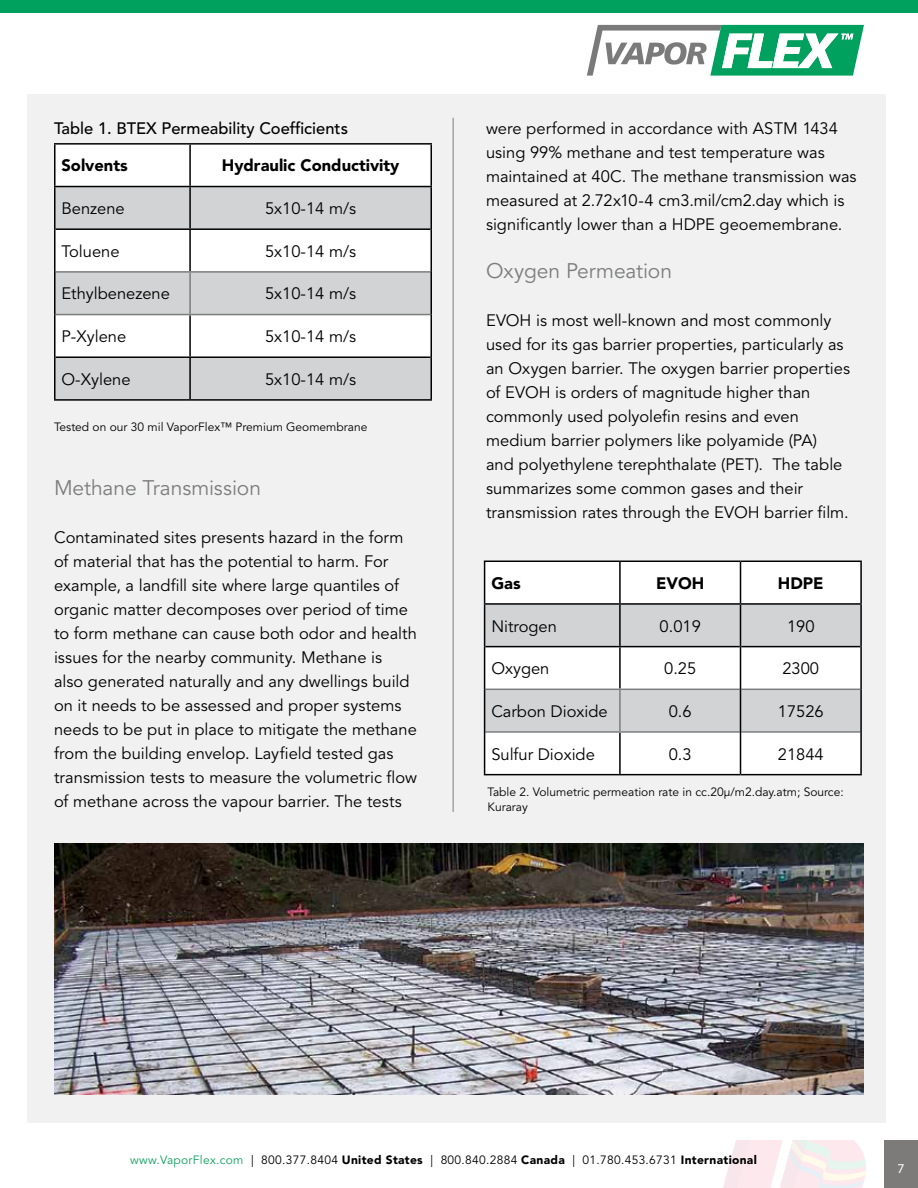
<style>
.page{position:relative;width:918px;height:1188px;background:#fff}
.page>*{position:absolute;margin:0;border:0;box-sizing:border-box;transform-origin:0 0}
.t1{font:21px "Avenir LT Std";letter-spacing:-.005em;color:#7c7d7d}
.t2{font:16.5px/24px "Avenir LT Std";color:#000}
.t3{font:900 16.5px "Avenir LT Std";color:#000}
.t4{font:500 16.5px "Avenir LT Std";color:#000}
.t5{font:13.5px "Myriad Pro";color:#fff}
.t6{font:12px/14.4px "Avenir LT Std";color:#000}
.t7{font:12px "Avenir LT Std";letter-spacing:.025em;color:#000}
.s1{color:#10a05f}
.s2{font-weight:900}
</style>
<div class="page">
<div style="left:884px;top:1140px;width:34px;height:48px;background:#7c7b7a"></div>
<div style="left:0;top:0;width:918px;height:13px;background:#00a15e"></div>
<svg style="left:723px;top:1140px;width:143px;height:48px;background:#f9edef"></svg>
<svg style="left:587px;top:25px;width:277px;height:51px"></svg>
<div style="left:27px;top:94px;width:859px;height:1029px;background:#f1f1f2"></div>
<img style="left:54px;top:843px;width:810px;height:251px">
<svg style="left:56px;top:145px;width:374px;height:83px"></svg>
<div style="left:56px;top:230px;width:374px;height:126px;background:#fff"></div>
<div style="left:56px;top:273px;width:374px;height:41px;background:#d1d3d4"></div>
<div style="left:56px;top:358px;width:374px;height:41px;background:#d1d3d4"></div>
<hr style="left:54px;top:143px;width:136px;height:2px;background:#000">
<hr style="left:54px;top:145px;width:2px;height:41px;background:#000">
<hr style="left:190px;top:143px;width:242px;height:2px;background:#000">
<hr style="left:189px;top:145px;width:2px;height:41px;background:#000">
<hr style="left:430px;top:145px;width:2px;height:41px;background:#000">
<hr style="left:54px;top:186px;width:136px;height:1px;background:#000">
<hr style="left:190px;top:186px;width:242px;height:1px;background:#000">
<hr style="left:189px;top:187px;width:2px;height:41px;background:#000">
<hr style="left:56px;top:228px;width:134px;height:2px;background:#000">
<hr style="left:190px;top:228px;width:240px;height:2px;background:#000">
<hr style="left:189px;top:230px;width:2px;height:41px;background:#000">
<hr style="left:189px;top:315px;width:2px;height:41px;background:#000">
<hr style="left:56px;top:356px;width:134px;height:2px;background:#000">
<hr style="left:190px;top:356px;width:240px;height:2px;background:#000">
<hr style="left:189px;top:358px;width:2px;height:41px;background:#000">
<hr style="left:56px;top:271px;width:134px;height:2px;background:#7c7d7d">
<hr style="left:56px;top:314px;width:134px;height:1px;background:#7c7d7d">
<hr style="left:190px;top:271px;width:240px;height:2px;background:#7c7d7d">
<hr style="left:189px;top:273px;width:2px;height:41px;background:#7c7d7d">
<hr style="left:190px;top:314px;width:240px;height:1px;background:#7c7d7d">
<hr style="left:54px;top:187px;width:2px;height:42px;background:#000">
<hr style="left:430px;top:187px;width:2px;height:42px;background:#000">
<hr style="left:54px;top:229px;width:2px;height:43px;background:#000">
<hr style="left:430px;top:229px;width:2px;height:43px;background:#000">
<hr style="left:54px;top:272px;width:2px;height:43px;background:#000">
<hr style="left:430px;top:272px;width:2px;height:43px;background:#000">
<hr style="left:54px;top:315px;width:2px;height:42px;background:#000">
<hr style="left:430px;top:315px;width:2px;height:42px;background:#000">
<hr style="left:54px;top:357px;width:2px;height:42px;background:#000">
<hr style="left:430px;top:357px;width:2px;height:42px;background:#000">
<hr style="left:54px;top:399px;width:136px;height:2px;background:#000">
<hr style="left:190px;top:399px;width:242px;height:2px;background:#000">
<svg style="left:485px;top:562px;width:375px;height:84px"></svg>
<div style="left:485px;top:647px;width:375px;height:127px;background:#fff"></div>
<div style="left:485px;top:690px;width:375px;height:41px;background:#d1d3d4"></div>
<hr style="left:484px;top:561px;width:136px;height:1px;background:#000">
<hr style="left:484px;top:562px;width:1px;height:41px;background:#000">
<hr style="left:620px;top:561px;width:121px;height:1px;background:#000">
<hr style="left:619px;top:562px;width:2px;height:41px;background:#000">
<hr style="left:741px;top:561px;width:121px;height:1px;background:#000">
<hr style="left:740px;top:562px;width:1px;height:41px;background:#000">
<hr style="left:860px;top:562px;width:2px;height:41px;background:#000">
<hr style="left:484px;top:603px;width:136px;height:2px;background:#000">
<hr style="left:620px;top:603px;width:121px;height:2px;background:#000">
<hr style="left:619px;top:605px;width:2px;height:41px;background:#000">
<hr style="left:741px;top:603px;width:121px;height:2px;background:#000">
<hr style="left:485px;top:646px;width:135px;height:1px;background:#000">
<hr style="left:620px;top:646px;width:120px;height:1px;background:#000">
<hr style="left:619px;top:647px;width:2px;height:42px;background:#000">
<hr style="left:741px;top:646px;width:119px;height:1px;background:#000">
<hr style="left:619px;top:733px;width:2px;height:41px;background:#000">
<hr style="left:484px;top:774px;width:136px;height:1px;background:#000">
<hr style="left:620px;top:774px;width:121px;height:1px;background:#000">
<hr style="left:741px;top:774px;width:121px;height:1px;background:#000">
<hr style="left:485px;top:689px;width:135px;height:1px;background:#7c7d7d">
<hr style="left:485px;top:731px;width:135px;height:2px;background:#7c7d7d">
<hr style="left:620px;top:689px;width:120px;height:1px;background:#7c7d7d">
<hr style="left:619px;top:690px;width:2px;height:41px;background:#7c7d7d">
<hr style="left:741px;top:689px;width:119px;height:1px;background:#7c7d7d">
<hr style="left:620px;top:731px;width:120px;height:2px;background:#7c7d7d">
<hr style="left:741px;top:731px;width:119px;height:2px;background:#7c7d7d">
<hr style="left:484px;top:605px;width:1px;height:42px;background:#000">
<hr style="left:740px;top:605px;width:1px;height:42px;background:#000">
<hr style="left:860px;top:605px;width:2px;height:42px;background:#000">
<hr style="left:484px;top:647px;width:1px;height:42px;background:#000">
<hr style="left:740px;top:647px;width:1px;height:42px;background:#000">
<hr style="left:860px;top:647px;width:2px;height:42px;background:#000">
<hr style="left:484px;top:689px;width:1px;height:43px;background:#000">
<hr style="left:740px;top:689px;width:1px;height:43px;background:#000">
<hr style="left:860px;top:689px;width:2px;height:43px;background:#000">
<hr style="left:484px;top:732px;width:1px;height:42px;background:#000">
<hr style="left:740px;top:732px;width:1px;height:42px;background:#000">
<hr style="left:860px;top:732px;width:2px;height:42px;background:#000">
<hr style="left:453px;top:118px;width:1px;height:694px;background:#7c7d7d">
<p class="t4" style="left:54px;top:119px;width:295px">Table 1. BTEX Permeability Coefficients</p>
<p class="t3" style="left:62px;top:156px;width:68px">Solvents</p>
<p class="t3" style="left:222px;top:156px;width:179px">Hydraulic Conductivity</p>
<p class="t2" style="left:62px;top:197px;width:65px">Benzene</p>
<p class="t2" style="left:265px;top:197px;width:93px">5x10-14 m/s</p>
<p class="t2" style="left:62px;top:240px;width:60px">Toluene</p>
<p class="t2" style="left:265px;top:240px;width:93px">5x10-14 m/s</p>
<p class="t2" style="left:62px;top:282px;width:110px">Ethylbenezene</p>
<p class="t2" style="left:265px;top:282px;width:93px">5x10-14 m/s</p>
<p class="t2" style="left:62px;top:325px;width:66px">P-Xylene</p>
<p class="t2" style="left:265px;top:325px;width:93px">5x10-14 m/s</p>
<p class="t2" style="left:62px;top:368px;width:71px">O-Xylene</p>
<p class="t2" style="left:265px;top:368px;width:93px">5x10-14 m/s</p>
<p class="t6" style="left:54px;top:420px;width:315px">Tested on our 30 mil VaporFlex™ Premium Geomembrane</p>
<p class="t1" style="left:54px;top:475px;width:209px">Methane Transmission</p>
<p class="t2" style="left:54px;top:525px;width:365px">Contaminated sites presents hazard in the form of material that has the potential to harm. For example, a landfill site where large quantiles of organic matter decomposes over period of time to form methane can cause both odor and health issues for the nearby community. Methane is<br>also generated naturally and any dwellings build on it needs to be assessed and proper systems needs to be put in place to mitigate the methane from the building envelop. Layfield tested gas transmission tests to measure the volumetric flow of methane across the vapour barrier. The tests</p>
<p class="t2" style="left:486px;top:117px;width:372px">were performed in accordance with ASTM 1434 using 99% methane and test temperature was maintained at 40C. The methane transmission was measured at 2.72x10-4 cm3.mil/cm2.day which is significantly lower than a HDPE geoemembrane.</p>
<p class="t1" style="left:486px;top:259px;width:188px">Oxygen Permeation</p>
<p class="t2" style="left:486px;top:309px;width:366px">EVOH is most well-known and most commonly used for its gas barrier properties, particularly as an Oxygen barrier. The oxygen barrier properties of EVOH is orders of magnitude higher than commonly used polyolefin resins and even medium barrier polymers like polyamide (PA)<br>and polyethylene terephthalate (PET). The table summarizes some common gases and their transmission rates through the EVOH barrier film.</p>
<p class="t3" style="left:491px;top:573px;width:31px">Gas</p>
<p class="t3" style="left:656px;top:573px;width:50px">EVOH</p>
<p class="t3" style="left:778px;top:573px;width:47px">HDPE</p>
<p class="t2" style="left:491px;top:614px;width:67px">Nitrogen</p>
<p class="t2" style="left:660px;top:614px;width:43px">0.019</p>
<p class="t2" style="left:787px;top:614px;width:29px">190</p>
<p class="t2" style="left:491px;top:657px;width:60px">Oxygen</p>
<p class="t2" style="left:664px;top:657px;width:34px">0.25</p>
<p class="t2" style="left:782px;top:657px;width:38px">2300</p>
<p class="t2" style="left:491px;top:700px;width:118px">Carbon Dioxide</p>
<p class="t2" style="left:669px;top:700px;width:24px">0.6</p>
<p class="t2" style="left:778px;top:700px;width:47px">17526</p>
<p class="t2" style="left:491px;top:742px;width:105px">Sulfur Dioxide</p>
<p class="t2" style="left:669px;top:742px;width:24px">0.3</p>
<p class="t2" style="left:778px;top:742px;width:47px">21844</p>
<p class="t6" style="left:487px;top:785px;width:358px">Table 2. Volumetric permeation rate in cc.20µ/m2.day.atm; Source:<br>Kuraray</p>
<p class="t7" style="left:130px;top:1153px;width:628px"><span class="s1">www.VaporFlex.com</span> | 800.377.8404 <span class="s2">United States</span> | 800.840.2884 <span class="s2">Canada</span> | 01.780.453.6731 <span class="s2">International</span></p>
<p class="t5" style="left:898px;top:1160px;width:8px">7</p>
</div>
